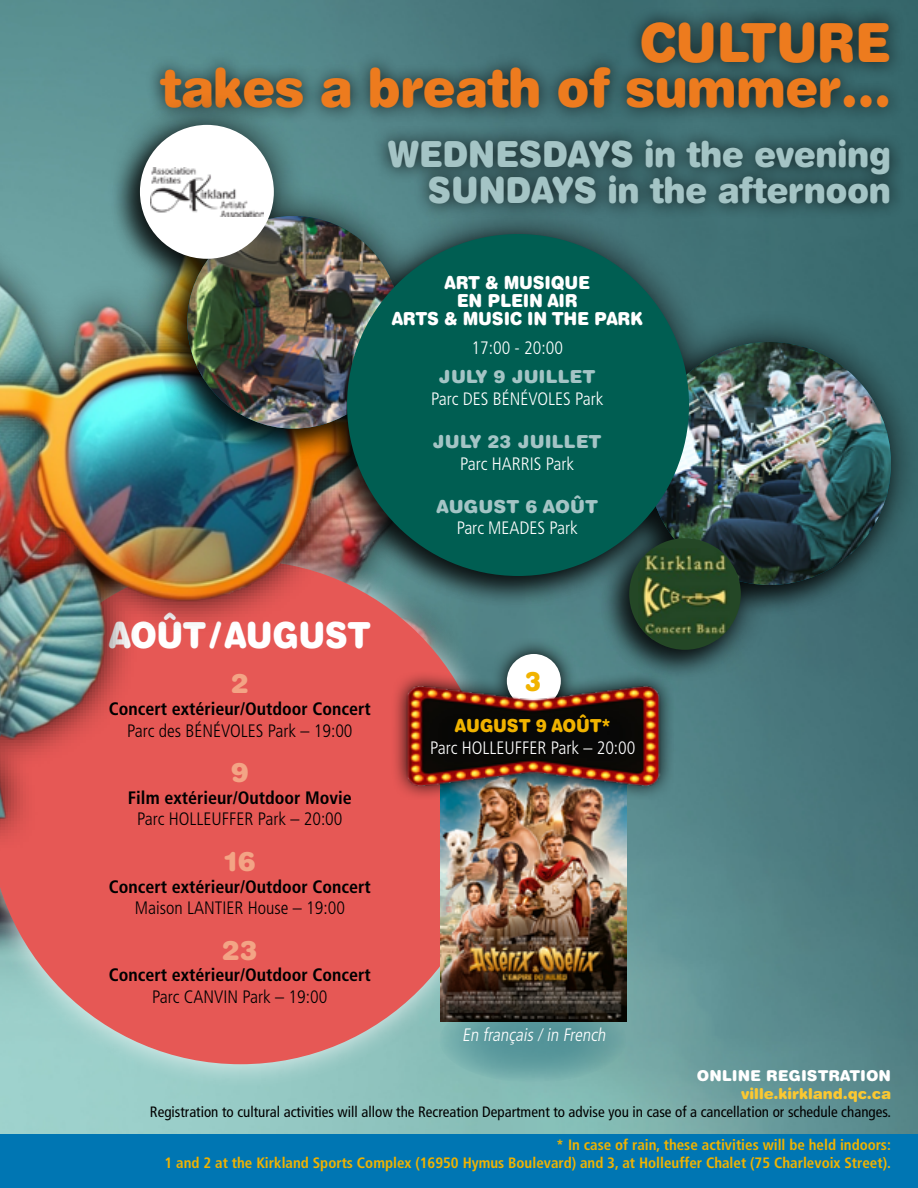
<style>
.page{position:relative;width:918px;height:1188px;background:#fff}
.page>*{position:absolute;margin:0;border:0;box-sizing:border-box;transform-origin:0 0}
.t1{font:900 54px/45px "Helvetica Rounded";letter-spacing:-.015em;color:#ed7b1e;text-align:right;scale:.92 1}
.t2{font:900 36px/36px "Helvetica Rounded";letter-spacing:-.015em;color:#a4c4c5;text-align:right;scale:.93 1}
.t3{font:900 36px "Helvetica Rounded";letter-spacing:-.02em;color:#fff;scale:.9 1}
.t4{font:900 27px "Helvetica Rounded";color:#f3a485}
.t5{font:900 27px "Helvetica Rounded";color:#f1b300;scale:.92 1}
.t6{font:700 condensed 18px "Frutiger LT Std";color:#000}
.t7{font:300 condensed 18px "Frutiger LT Std";color:#000}
.t8{font:300 condensed 18px "Frutiger LT Std";color:#fff}
.t9{font:900 18px/18px "Helvetica Rounded";letter-spacing:-.015em;color:#fff;text-align:center;scale:.93 1}
.t10{font:900 18px "Helvetica Rounded";color:#a4c4c5}
.t11{font:italic 300 condensed 18px "Frutiger LT Std";color:#fff}
.t12{font:900 18px "Helvetica Rounded";letter-spacing:-.015em;color:#f1b300;scale:.93 1}
.t13{font:700 condensed 15px/18px "Frutiger LT Std";color:#f1b300;text-align:right}
.t14{font:condensed 15px "Frutiger LT Std";color:#000}
.t15{font:900 15px "Helvetica Rounded";color:#fbc831}
.t16{font:900 15px "Helvetica Rounded";color:#fff}
</style>
<div class="page">
<img style="left:0;top:0;width:918px;height:1134px">
<div style="left:0;top:1134px;width:918px;height:54px;background:#0076b3"></div>
<img style="left:0;top:85px;width:767px;height:946px">
<div style="left:143px;top:6px;width:764px;height:214px;background:#000;opacity:.75"></div>
<div style="left:0;top:535px;width:518px;height:555px;background:#fff;opacity:.75"></div>
<svg style="left:0;top:683px;width:454px;height:381px;background:#dc6663"></svg>
<svg style="left:439px;top:997px;width:187px;height:86px;background:#64a0a1"></svg>
<img style="left:441px;top:800px;width:186px;height:222px">
<svg style="left:391px;top:683px;width:283px;height:117px;background:#9d6766"></svg>
<img style="left:401px;top:683px;width:266px;height:116px">
<div style="left:0;top:529px;width:138px;height:347px;background:#000;opacity:.75"></div>
<div style="left:0;top:319px;width:382px;height:314px;background:#000;opacity:.75"></div>
<div style="left:107px;top:92px;width:811px;height:591px;background:#000;opacity:.75"></div>
<img style="left:648px;top:342px;width:243px;height:243px;border-radius:122px">
<img style="left:187px;top:216px;width:213px;height:213px;border-radius:106px">
<div style="left:140px;top:125px;width:134px;height:134px;background:#fff;border-radius:50%"></div>
<img style="left:151px;top:168px;width:112px;height:48px">
<div style="left:629px;top:538px;width:112px;height:112px;background:#244726;border-radius:50%"></div>
<img style="left:638px;top:548px;width:92px;height:92px">
<div style="left:347px;top:234px;width:342px;height:342px;background:#005e52;border-radius:50%"></div>
<h1 class="t1" style="left:160px;top:19px;width:796px">CULTURE<br>takes a breath of summer…</h1>
<h2 class="t2" style="left:387px;top:135px;width:543px">WEDNESDAYS in the evening<br>SUNDAYS in the afternoon</h2>
<p class="t9" style="left:392px;top:273px;width:271px">ART &amp; MUSIQUE<br>EN PLEIN AIR<br>ARTS &amp; MUSIC IN THE PARK</p>
<p class="t8" style="left:471px;top:338px;width:93px">17:00 - 20:00</p>
<p class="t10" style="left:439px;top:365px;width:158px">JULY 9 JUILLET</p>
<p class="t8" style="left:431px;top:388px;width:174px">Parc DES BÉNÉVOLES Park</p>
<p class="t10" style="left:433px;top:430px;width:170px">JULY 23 JUILLET</p>
<p class="t8" style="left:460px;top:453px;width:115px">Parc HARRIS Park</p>
<p class="t10" style="left:436px;top:495px;width:163px">AUGUST 6 AOÛT</p>
<p class="t8" style="left:457px;top:518px;width:123px">Parc MEADES Park</p>
<h2 class="t3" style="left:109px;top:612px;width:293px">AOÛT/AUGUST</h2>
<h3 class="t4" style="left:231px;top:666px;width:20px">2</h3>
<p class="t6" style="left:109px;top:698px;width:264px">Concert extérieur/Outdoor Concert</p>
<p class="t7" style="left:127px;top:720px;width:227px">Parc des BÉNÉVOLES Park – 19:00</p>
<h3 class="t4" style="left:231px;top:755px;width:20px">9</h3>
<p class="t6" style="left:128px;top:787px;width:225px">Film extérieur/Outdoor Movie</p>
<p class="t7" style="left:137px;top:809px;width:207px">Parc HOLLEUFFER Park – 20:00</p>
<h3 class="t4" style="left:224px;top:844px;width:34px">16</h3>
<p class="t6" style="left:109px;top:876px;width:264px">Concert extérieur/Outdoor Concert</p>
<p class="t7" style="left:135px;top:898px;width:212px">Maison LANTIER House – 19:00</p>
<h3 class="t4" style="left:222px;top:933px;width:38px">23</h3>
<p class="t6" style="left:109px;top:965px;width:264px">Concert extérieur/Outdoor Concert</p>
<p class="t7" style="left:152px;top:987px;width:177px">Parc CANVIN Park – 19:00</p>
<h3 class="t5" style="left:525px;top:664px;width:20px">3</h3>
<p class="t12" style="left:455px;top:714px;width:169px">AUGUST 9 AOÛT*</p>
<p class="t8" style="left:430px;top:737px;width:207px">Parc HOLLEUFFER Park – 20:00</p>
<p class="t11" style="left:462px;top:1025px;width:148px">En français /in French</p>
<p class="t16" style="left:697px;top:1066px;width:196px">ONLINE REGISTRATION</p>
<p class="t15" style="left:741px;top:1084px;width:151px">ville.kirkland.qc.ca</p>
<p class="t14" style="left:150px;top:1103px;width:743px">Registration to cultural activities will allow the Recreation Department to advise you in case of a cancellation or schedule changes.</p>
<p class="t13" style="left:165px;top:1136px;width:728px">* In case of rain, these activities will be held indoors:<br>1 and 2 at the Kirkland Sports Complex (16950 Hymus Boulevard) and 3, at Holleuffer Chalet (75 Charlevoix Street).</p>
</div>
